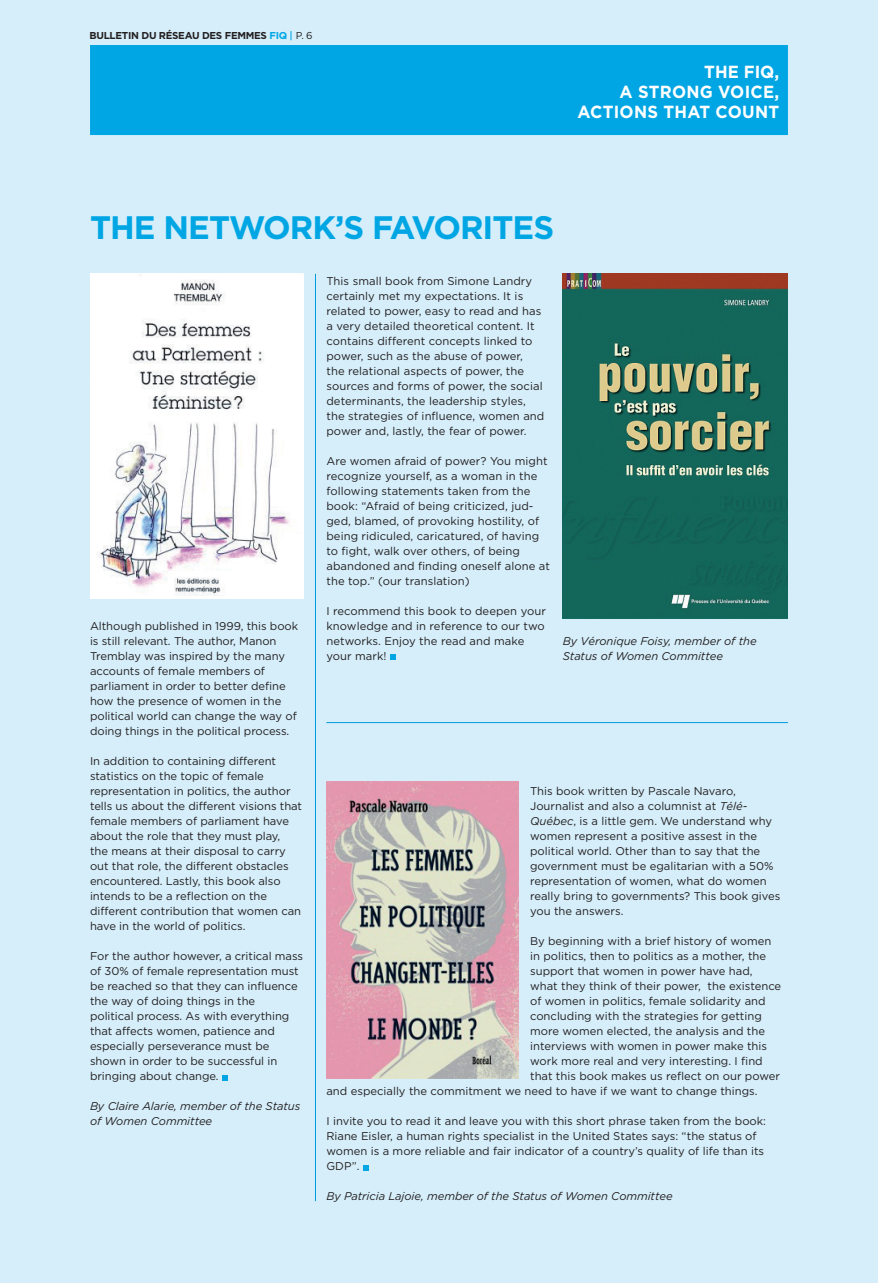
<style>
.page{position:relative;width:878px;height:1283px;background:#fff}
.page>*{position:absolute;margin:0;border:0;box-sizing:border-box;transform-origin:0 0}
.t1{font:700 32.5px "Gotham";letter-spacing:-.03em;color:#00a6e4}
.t2{font:700 17.5px/20px "Gotham";letter-spacing:.015em;color:#fff;text-align:right;scale:.95 1}
.t3{font:11.25px/15px "Gotham";color:#231f20}
.t4{font:italic 11.25px/15px "Gotham";letter-spacing:-.005em;color:#231f20}
.t5{font:700 10px "Gotham";letter-spacing:-.03em;color:#231f20}
.s1{color:#00a6e4}
.s2{font-weight:500;color:#00a6e4}
.s3{font-weight:400}
.s4{font-style:italic}
</style>
<div class="page">
<div style="left:0;top:0;width:878px;height:1282px;background:#d5eefa"></div>
<svg style="left:222px;top:1075px;width:5px;height:5px"></svg>
<svg style="left:363px;top:1165px;width:5px;height:5px"></svg>
<hr style="left:326px;top:722px;width:462px;height:1px;background:#00a6e4">
<img style="left:90px;top:274px;width:213px;height:321px">
<img style="left:562px;top:274px;width:226px;height:344px">
<img style="left:326px;top:781px;width:193px;height:297px">
<svg style="left:390px;top:654px;width:5px;height:6px"></svg>
<div style="left:90px;top:45px;width:698px;height:90px;background:#00a6e4"></div>
<hr style="left:315px;top:274px;width:1px;height:927px;background:#00a6e4">
<p class="t5" style="left:89px;top:30px;width:224px">BULLETIN DU RÉSEAU DES FEMMES <span class="s1">FIQ</span> <span class="s2">|</span> <span class="s3">p. 6</span></p>
<h2 class="t2" style="left:577px;top:61px;width:214px">THE FIQ,<br>A STRONG VOICE,<br>ACTIONS THAT COUNT</h2>
<h1 class="t1" style="left:90px;top:209px;width:465px">THE N ETWORK’S FAVORITES</h1>
<p class="t3" style="left:90px;top:618px;width:210px">Although published in 1999, this book is still relevant. The author, Manon Tremblay was inspired by the many accounts of female members of parliament in order to better define how the presence of women in the political world can change the way of doing things in the political process.</p>
<p class="t3" style="left:90px;top:753px;width:214px">In addition to containing different statistics on the topic of female representation in politics, the author tells us about the different visions that female members of parliament have about the role that they must play,<br>the means at their disposal to carry out that role, the different obstacles encountered. Lastly, this book also intends to be a reflection on the different contribution that women can have in the world of politics.</p>
<p class="t3" style="left:90px;top:948px;width:214px">For the author however, a critical mass of 30% of female representation must be reached so that they can influence the way of doing things in the<br>political process. As with everything that affects women, patience and especially perseverance must be shown in order to be successful in bringing about change.</p>
<p class="t4" style="left:90px;top:1099px;width:212px">By Claire Alarie, member of the Status of Women Committee</p>
<p class="t3" style="left:326px;top:273px;width:219px">This small book from Simone Landry certainly met my expectations. It is related to power, easy to read and has a very detailed theoretical content. It contains different concepts linked to power, such as the abuse of power,<br>the relational aspects of power, the sources and forms of power, the social determinants, the leadership styles, the strategies of influence, women and power and, lastly, the fear of power.</p>
<p class="t3" style="left:326px;top:453px;width:225px">Are women afraid of power? You might recognize yourself, as a woman in the following statements taken from the book: “Afraid of being criticized, jud&shy;ged, blamed, of provoking hostility, of being ridiculed, caricatured, of having to fight, walk over others, of being abandoned and finding oneself alone at the top.” (our translation)</p>
<p class="t3" style="left:326px;top:603px;width:221px">I recommend this book to deepen your knowledge and in reference to our two networks. Enjoy the read and make your mark!</p>
<p class="t4" style="left:562px;top:634px;width:195px">By Véronique Foisy, member of the<br>Status of Women Committee</p>
<p class="t3" style="left:530px;top:783px;width:252px">This book written by Pascale Navaro, Journalist and also a columnist at <span class="s4">Télé-Québec</span>, is a little gem. We understand why women represent a positive assest in the political world. Other than to say that the government must be egalitarian with a 50% representation of women, what do women really bring to governments? This book gives you the answers.</p>
<p class="t3" style="left:530px;top:933px;width:243px">By beginning with a brief history of women</p>
<p class="t3" style="left:530px;top:948px;width:237px">in politics, then to politics as a mother, the</p>
<p class="t3" style="left:530px;top:963px;width:224px">support that women in power have had,</p>
<p class="t3" style="left:530px;top:978px;width:252px">what they think of their power, the existence</p>
<p class="t3" style="left:530px;top:993px;width:237px">of women in politics, female solidarity and</p>
<p class="t3" style="left:530px;top:1008px;width:233px">concluding with the strategies for getting</p>
<p class="t3" style="left:530px;top:1023px;width:236px">more women elected, the analysis and the</p>
<p class="t3" style="left:530px;top:1038px;width:238px">interviews with women in power make this</p>
<p class="t3" style="left:530px;top:1053px;width:234px">work more real and very interesting. I find</p>
<p class="t3" style="left:530px;top:1068px;width:251px">that this book makes us reflect on our power</p>
<p class="t3" style="left:326px;top:1083px;width:432px">and especially the commitment we need to have if we want to change things.</p>
<p class="t3" style="left:326px;top:1113px;width:441px">I invite you to read it and leave you with this short phrase taken from the book:<br>Riane Eisler, a human rights specialist in the United States says: “the status of women is a more reliable and fair indicator of a country’s quality of life than its GDP”.</p>
<p class="t4" style="left:326px;top:1189px;width:348px">By Patricia Lajoie, member of the Status of Women Committee</p>
</div>
